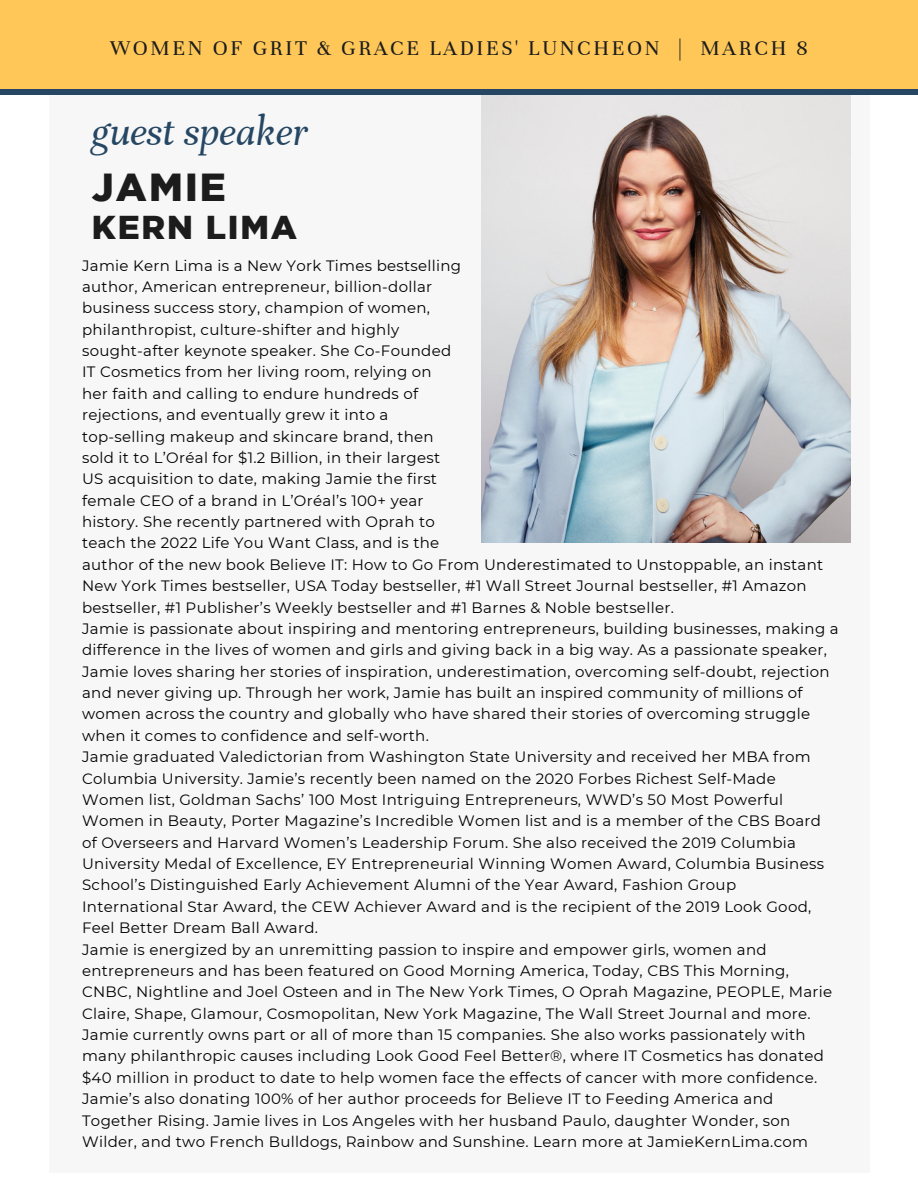
<style>
.page{position:relative;width:918px;height:1188px;background:#fff}
.page>*{position:absolute;margin:0;border:0;box-sizing:border-box;transform-origin:0 0}
.t1{font:italic 42px "Unna";color:#264763}
.t2{font:900 39px "Gotham";letter-spacing:.055em;color:#1c1c1c}
.t3{font:900 33px "Gotham";letter-spacing:.055em;color:#1c1c1c}
.t4{font:22.5px "Unna";letter-spacing:.115em;color:#1c1c1c}
.t5{font:15px/21.3px "Montserrat";letter-spacing:.02em;color:#000}
</style>
<div class="page">
<div style="left:49px;top:72px;width:820px;height:1101px;background:#f7f7f7"></div>
<img style="left:481px;top:95px;width:369px;height:448px">
<div style="left:0;top:0;width:918px;height:92px;background:#ffc758"></div>
<div style="left:0;top:89px;width:918px;height:6px;background:#264763"></div>
<h1 class="t4" style="left:110px;top:35px;width:699px">WOMEN OF GRIT &amp; GRACE LADIES' LUNCHEON | MARCH 8</h1>
<p class="t1" style="left:92px;top:108px;width:218px">guest speaker</p>
<p class="t2" style="left:92px;top:172px;width:136px">JAMIE</p>
<p class="t3" style="left:92px;top:215px;width:207px">KERN LIMA</p>
<h3 class="t5" style="left:82px;top:255px;width:381px">Jamie Kern Lima is a New York Times bestselling</h3>
<p class="t5" style="left:82px;top:276px;width:352px">author, American entrepreneur, billion-dollar</p>
<h2 class="t5" style="left:82px;top:297px;width:350px">business success story, champion of women,</h2>
<p class="t5" style="left:82px;top:319px;width:319px">philanthropist, culture-shifter and highly</p>
<p class="t5" style="left:82px;top:340px;width:371px">sought-after keynote speaker. She Co-Founded</p>
<p class="t5" style="left:82px;top:361px;width:351px">IT Cosmetics from her living room, relying on</p>
<p class="t5" style="left:82px;top:383px;width:338px">her faith and calling to endure hundreds of</p>
<p class="t5" style="left:82px;top:404px;width:308px">rejections, and eventually grew it into a</p>
<p class="t5" style="left:82px;top:426px;width:353px">top-selling makeup and skincare brand, then</p>
<p class="t5" style="left:82px;top:447px;width:360px">sold it to L’Oréal for $1.2 Billion, in their largest</p>
<p class="t5" style="left:82px;top:468px;width:356px">US acquisition to date, making Jamie the first</p>
<p class="t5" style="left:82px;top:490px;width:343px">female CEO of a brand in L’Oréal’s 100+ year</p>
<p class="t5" style="left:82px;top:511px;width:354px">history. She recently partnered with Oprah to</p>
<p class="t5" style="left:82px;top:532px;width:359px">teach the 2022 Life You Want Class, and is the</p>
<p class="t5" style="left:82px;top:554px;width:743px">author of the new book Believe IT: How to Go From Underestimated to Unstoppable, an instant<br>New York Times bestseller, USA Today bestseller, #1 Wall Street Journal bestseller, #1 Amazon bestseller, #1 Publisher’s Weekly bestseller and #1 Barnes &amp; Noble bestseller.</p>
<p class="t5" style="left:82px;top:618px;width:758px">Jamie is passionate about inspiring and mentoring entrepreneurs, building businesses, making a difference in the lives of women and girls and giving back in a big way. As a passionate speaker, Jamie loves sharing her stories of inspiration, underestimation, overcoming self-doubt, rejection and never giving up. Through her work, Jamie has built an inspired community of millions of women across the country and globally who have shared their stories of overcoming struggle when it comes to confidence and self-worth.</p>
<p class="t5" style="left:82px;top:746px;width:743px">Jamie graduated Valedictorian from Washington State University and received her MBA from Columbia University. Jamie’s recently been named on the 2020 Forbes Richest Self-Made Women list, Goldman Sachs’ 100 Most Intriguing Entrepreneurs, WWD’s 50 Most Powerful Women in Beauty, Porter Magazine’s Incredible Women list and is a member of the CBS Board of Overseers and Harvard Women’s Leadership Forum. She also received the 2019 Columbia University Medal of Excellence, EY Entrepreneurial Winning Women Award, Columbia Business School’s Distinguished Early Achievement Alumni of the Year Award, Fashion Group International Star Award, the CEW Achiever Award and is the recipient of the 2019 Look Good, Feel Better Dream Ball Award.</p>
<p class="t5" style="left:82px;top:939px;width:752px">Jamie is energized by an unremitting passion to inspire and empower girls, women and entrepreneurs and has been featured on Good Morning America, Today, CBS This Morning, CNBC, Nightline and Joel Osteen and in The New York Times, O Oprah Magazine, PEOPLE, Marie Claire, Shape, Glamour, Cosmopolitan, New York Magazine, The Wall Street Journal and more.</p>
<p class="t5" style="left:82px;top:1024px;width:743px">Jamie currently owns part or all of more than 15 companies. She also works passionately with many philanthropic causes including Look Good Feel Better®, where IT Cosmetics has donated $40 million in product to date to help women face the effects of cancer with more confidence.<br>Jamie’s also donating 100% of her author proceeds for Believe IT to Feeding America and Together Rising. Jamie lives in Los Angeles with her husband Paulo, daughter Wonder, son Wilder, and two French Bulldogs, Rainbow and Sunshine. Learn more at JamieKernLima.com</p>
</div>
